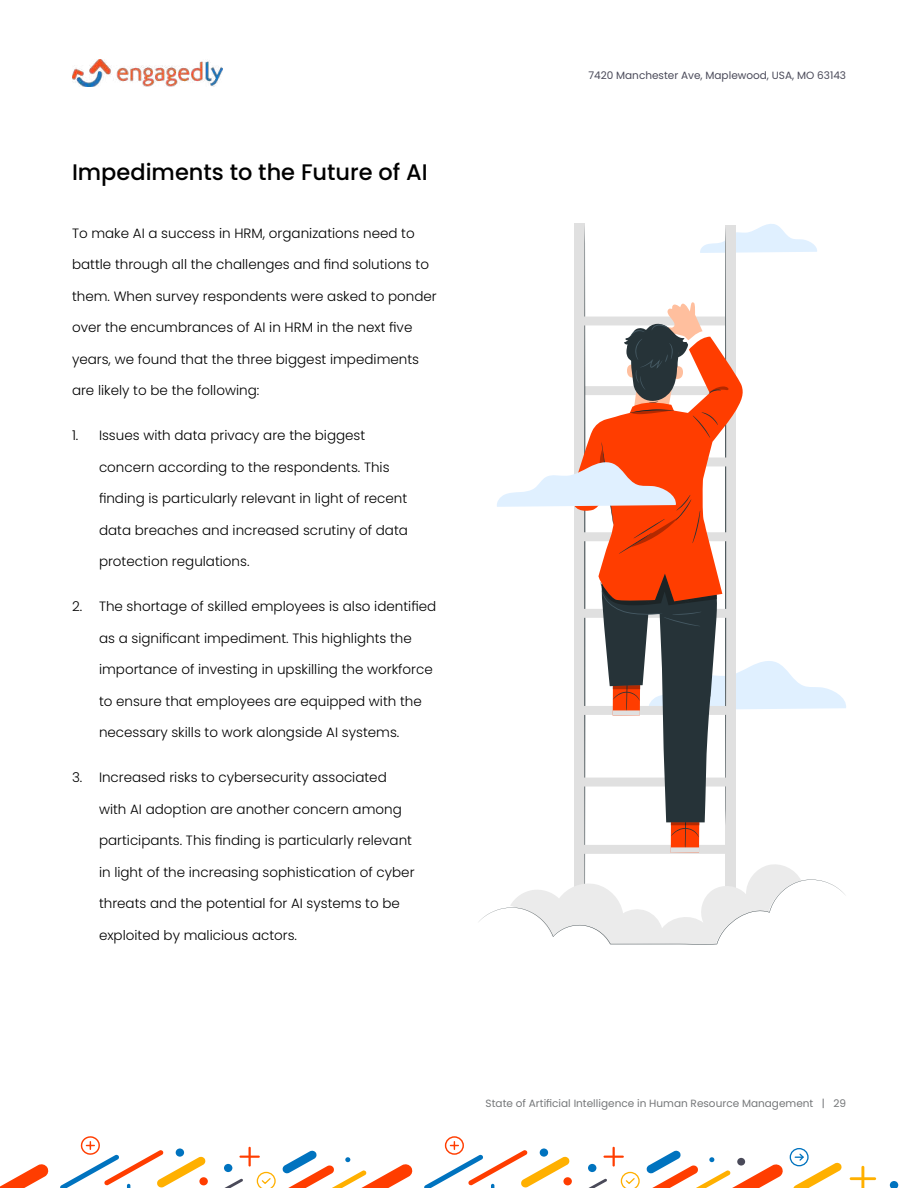
<style>
.page{position:relative;width:918px;height:1188px;background:#fff}
.page>*{position:absolute;margin:0;border:0;box-sizing:border-box;transform-origin:0 0}
.t1{font:500 22.5px "Poppins";color:#000}
.t2{font:300 13.5px "Poppins";color:#000}
.t3{font:10.5px "Poppins";color:#757779}
.t4{font:10.5px "Poppins";color:#4a4a59}
</style>
<div class="page">
<div style="left:445px;top:1136px;width:19px;height:19px;border:1px solid #ff3d00;border-radius:50%"></div>
<svg style="left:890px;top:1181px;width:8px;height:7px"></svg>
<svg style="left:646px;top:1150px;width:137px;height:38px"></svg>
<svg style="left:793px;top:1152px;width:49px;height:36px"></svg>
<div style="left:790px;top:1148px;width:19px;height:18px;border:1px solid #0073bf;border-radius:50%"></div>
<svg style="left:850px;top:1166px;width:26px;height:22px"></svg>
<svg style="left:424px;top:1142px;width:216px;height:46px"></svg>
<svg style="left:0;top:1164px;width:49px;height:24px"></svg>
<svg style="left:282px;top:1150px;width:131px;height:38px"></svg>
<svg style="left:60px;top:1136px;width:216px;height:52px"></svg>
<img style="left:72px;top:60px;width:150px;height:26px">
<svg style="left:700px;top:224px;width:117px;height:29px"></svg>
<div style="left:575px;top:224px;width:10px;height:688px;background:#e0e0e0"></div>
<hr style="left:584px;top:224px;width:1px;height:688px;background:#263338;border-radius:50%">
<div style="left:725px;top:225px;width:11px;height:687px;background:#e0e0e0"></div>
<hr style="left:725px;top:226px;width:1px;height:600px;background:#263338;border-radius:50%">
<svg style="left:479px;top:862px;width:366px;height:83px"></svg>
<svg style="left:497px;top:302px;width:349px;height:552px"></svg>
<h1 class="t1" style="left:72px;top:159px;width:357px">Impediments to the Future of AI</h1>
<p class="t2" style="left:72px;top:225px;width:344px">To make AI a success in HRM, organizations need to</p>
<p class="t2" style="left:72px;top:257px;width:359px">battle through all the challenges and find solutions to</p>
<p class="t2" style="left:72px;top:288px;width:366px">them. When survey respondents were asked to ponder</p>
<p class="t2" style="left:72px;top:320px;width:342px">over the encumbrances of AI in HRM in the next five</p>
<p class="t2" style="left:72px;top:351px;width:349px">years, we found that the three biggest impediments</p>
<p class="t2" style="left:72px;top:383px;width:189px">are likely to be the following:</p>
<p class="t2" style="left:72px;top:428px;width:295px">1. Issues with data privacy are the biggest</p>
<p class="t2" style="left:99px;top:459px;width:292px">concern according to the respondents. This</p>
<p class="t2" style="left:99px;top:491px;width:310px">finding is particularly relevant in light of recent</p>
<p class="t2" style="left:99px;top:522px;width:311px">data breaches and increased scrutiny of data</p>
<p class="t2" style="left:99px;top:554px;width:152px">protection regulations.</p>
<p class="t2" style="left:72px;top:599px;width:366px">2. The shortage of skilled employees is also identified</p>
<p class="t2" style="left:99px;top:630px;width:314px">as a significant impediment. This highlights the</p>
<p class="t2" style="left:99px;top:662px;width:335px">importance of investing in upskilling the workforce</p>
<p class="t2" style="left:99px;top:693px;width:324px">to ensure that employees are equipped with the</p>
<p class="t2" style="left:99px;top:725px;width:302px">necessary skills to work alongside AI systems.</p>
<p class="t2" style="left:72px;top:770px;width:316px">3. Increased risks to cybersecurity associated</p>
<p class="t2" style="left:99px;top:801px;width:304px">with AI adoption are another concern among</p>
<p class="t2" style="left:99px;top:833px;width:315px">participants. This finding is particularly relevant</p>
<p class="t2" style="left:99px;top:864px;width:317px">in light of the increasing sophistication of cyber</p>
<p class="t2" style="left:99px;top:896px;width:303px">threats and the potential for AI systems to be</p>
<p class="t2" style="left:99px;top:927px;width:200px">exploited by malicious actors.</p>
<p class="t4" style="left:588px;top:69px;width:259px">7420 Manchester Ave, Maplewood, USA, MO 63143</p>
<p class="t3" style="left:486px;top:1097px;width:362px">State of Artificial Intelligence in Human Resource Management | 29</p>
</div>
